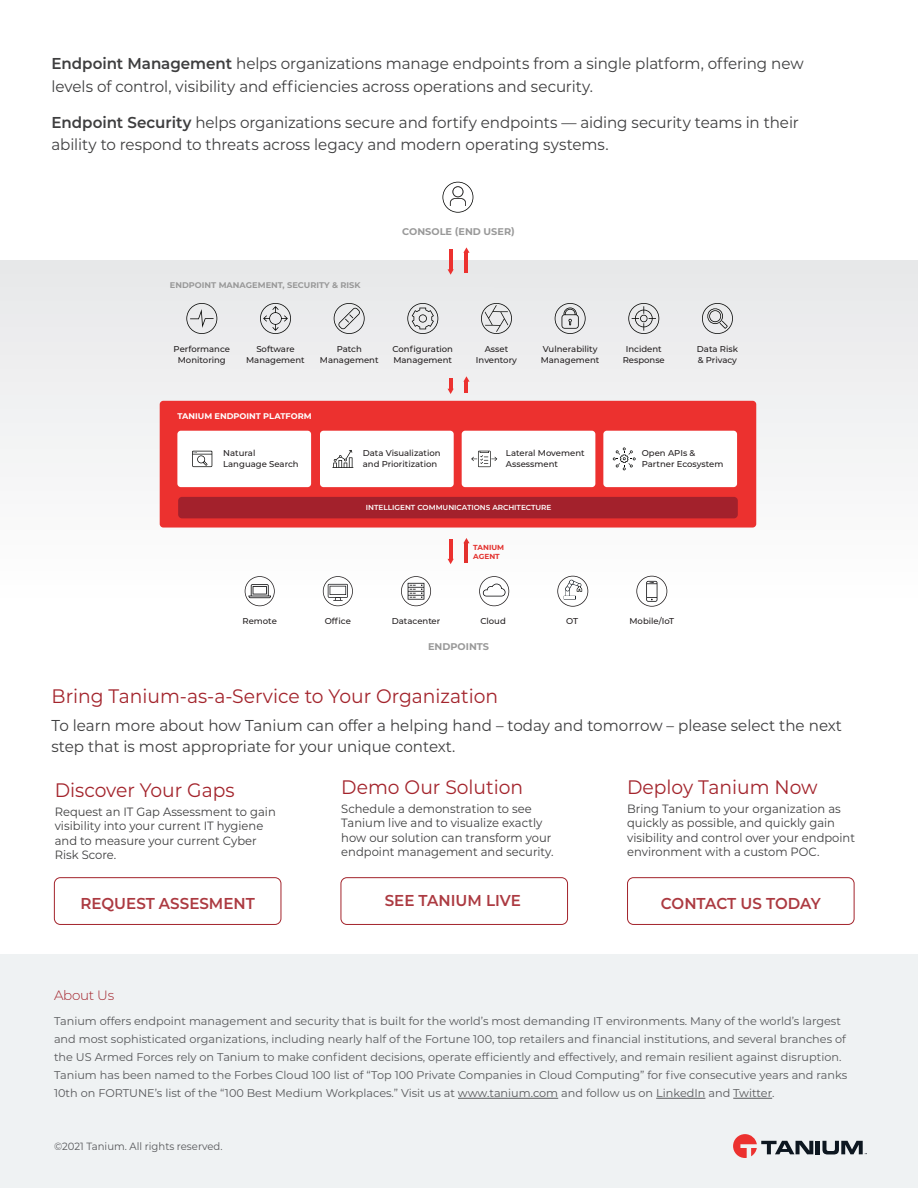
<style>
.page{position:relative;width:918px;height:1188px;background:#fff}
.page>*{position:absolute;margin:0;border:0;box-sizing:border-box;transform-origin:0 0}
.t1{font:19.5px "Montserrat";color:#a3242c;scale:.96 1}
.Body_Text__align_lef{font:15.75px/22.5px "Montserrat";letter-spacing:-.005em;color:#3e3e3f;scale:.96 1}
.C2A_button{font:600 15.75px "Montserrat";color:#ac3a41;scale:.96 1}
.Body_Copy{font:300 13.5px "Montserrat";letter-spacing:-.02em;color:#a3242c}
.t2{font:12px/14.4px "Montserrat";color:#3e3e3f;scale:.96 1}
.Body_Copy-2{font:11.25px/18px "Montserrat";color:#57585a}
.t3{font:10.5px "Montserrat";color:#57585a;scale:.96 1}
.t4{font:700 9.75px "Montserrat";color:#999}
.t5{font:500 8.55px/10.2px "Montserrat";color:#231f20}
.t6{font:700 8.25px "Montserrat";color:#999}
.t7{font:700 8.25px "Montserrat";color:#fff}
.t8{font:600 7.35px "Montserrat";color:#fff}
.t9{font:700 7.35px/8.7px "Montserrat";color:#e3312e}
.s1{font-weight:600}
</style>
<div class="page">
<div style="left:54px;top:877px;width:227px;height:48px;border:1px solid #a3242c;border-radius:6px"></div>
<div style="left:341px;top:877px;width:227px;height:48px;border:1px solid #a3242c;border-radius:6px"></div>
<div style="left:627px;top:877px;width:227px;height:48px;border:1px solid #a3242c;border-radius:6px"></div>
<div style="left:0;top:955px;width:918px;height:233px;background:#eff2f3"></div>
<svg style="left:733px;top:1134px;width:80px;height:24px"></svg>
<hr style="left:816px;top:1141px;width:4px;height:13px;background:#0d1720">
<svg style="left:822px;top:1141px;width:45px;height:13px"></svg>
<hr style="left:458px;top:1098px;width:100px;height:1px;background:#57585a">
<hr style="left:656px;top:1098px;width:49px;height:1px;background:#57585a">
<hr style="left:733px;top:1098px;width:39px;height:1px;background:#57585a">
<img style="left:0;top:261px;width:918px;height:346px">
<svg style="left:463px;top:376px;width:7px;height:16px"></svg>
<svg style="left:448px;top:378px;width:6px;height:16px"></svg>
<hr style="left:465px;top:252px;width:3px;height:21px;background:#ec312f">
<svg style="left:463px;top:247px;width:7px;height:6px"></svg>
<hr style="left:449px;top:249px;width:3px;height:21px;background:#ec312f">
<svg style="left:448px;top:269px;width:6px;height:6px"></svg>
<hr style="left:465px;top:542px;width:3px;height:21px;background:#e3312e">
<svg style="left:463px;top:538px;width:7px;height:5px"></svg>
<hr style="left:449px;top:540px;width:3px;height:20px;background:#ec312f">
<svg style="left:448px;top:559px;width:6px;height:5px"></svg>
<svg style="left:479px;top:576px;width:30px;height:30px"></svg>
<svg style="left:323px;top:576px;width:30px;height:30px"></svg>
<svg style="left:245px;top:576px;width:30px;height:30px"></svg>
<svg style="left:401px;top:576px;width:30px;height:30px"></svg>
<svg style="left:636px;top:576px;width:31px;height:31px"></svg>
<svg style="left:557px;top:576px;width:31px;height:31px"></svg>
<div style="left:160px;top:401px;width:596px;height:127px;background:#ec312f;border-radius:4px"></div>
<div style="left:178px;top:497px;width:560px;height:21px;background:#a3212c;border-radius:4px"></div>
<div style="left:177px;top:431px;width:134px;height:56px;background:#fff;border-radius:3px"></div>
<div style="left:320px;top:431px;width:134px;height:56px;background:#fff;border-radius:3px"></div>
<svg style="left:332px;top:450px;width:21px;height:18px"></svg>
<svg style="left:192px;top:451px;width:20px;height:16px"></svg>
<svg style="left:186px;top:303px;width:31px;height:31px"></svg>
<svg style="left:260px;top:303px;width:31px;height:31px"></svg>
<svg style="left:334px;top:303px;width:31px;height:31px"></svg>
<svg style="left:407px;top:303px;width:31px;height:31px"></svg>
<svg style="left:481px;top:303px;width:31px;height:31px"></svg>
<svg style="left:555px;top:303px;width:31px;height:31px"></svg>
<svg style="left:628px;top:303px;width:31px;height:31px"></svg>
<svg style="left:702px;top:303px;width:31px;height:31px"></svg>
<div style="left:603px;top:431px;width:134px;height:56px;background:#fff;border-radius:3px"></div>
<svg style="left:613px;top:447px;width:23px;height:23px"></svg>
<div style="left:462px;top:431px;width:133px;height:56px;background:#fff;border-radius:3px"></div>
<svg style="left:471px;top:451px;width:26px;height:16px"></svg>
<svg style="left:442px;top:182px;width:31px;height:31px"></svg>
<p class="Body_Text__align_lef" style="left:52px;top:52px;width:785px"><span class="s1">Endpoint Management</span> helps organizations manage endpoints from a single platform, offering new levels of control, visibility and efficiencies across operations and security.</p>
<p class="Body_Text__align_lef" style="left:52px;top:110px;width:780px"><span class="s1">Endpoint Security</span> helps organizations secure and fortify endpoints — aiding security teams in their ability to respond to threats across legacy and modern operating systems.</p>
<p class="t6" style="left:170px;top:279px;width:192px">ENDPOINT MANAGEMENT, SECURITY &amp; RISK</p>
<p class="t4" style="left:402px;top:225px;width:114px">CONSOLE (END USER)</p>
<p class="t5" style="left:246px;top:344px;width:60px;text-align:center">Software<br>Management</p>
<p class="t5" style="left:320px;top:344px;width:60px;text-align:center">Patch<br>Management</p>
<p class="t5" style="left:541px;top:344px;width:60px">Vulnerability<br>Management</p>
<p class="t5" style="left:393px;top:344px;width:62px">Configuration<br>Management</p>
<p class="t5" style="left:697px;top:344px;width:43px">Data Risk &amp; Privacy</p>
<p class="t5" style="left:623px;top:344px;width:44px;text-align:center">Incident<br>Response</p>
<p class="t5" style="left:174px;top:344px;width:58px;text-align:center">Performance<br>Monitoring</p>
<p class="t5" style="left:476px;top:344px;width:43px;text-align:center">Asset<br>Inventory</p>
<p class="t7" style="left:177px;top:410px;width:136px">TANIUM ENDPOINT PLATFORM</p>
<p class="t5" style="left:223px;top:448px;width:77px">Natural<br>Language Search</p>
<p class="t5" style="left:363px;top:448px;width:79px">Data Visualization and Prioritization</p>
<p class="t8" style="left:366px;top:503px;width:187px">INTELLIGENT COMMUNICATIONS ARCHITECTURE</p>
<p class="t5" style="left:506px;top:448px;width:80px">Lateral Movement<br>Assessment</p>
<p class="t9" style="left:473px;top:543px;width:32px">TANIUM<br>AGENT</p>
<p class="t5" style="left:642px;top:448px;width:83px">Open APIs &amp;<br>Partner Ecosystem</p>
<p class="t5" style="left:243px;top:615px;width:36px">Remote</p>
<p class="t5" style="left:325px;top:615px;width:28px">Office</p>
<p class="t5" style="left:392px;top:615px;width:50px">Datacenter</p>
<p class="t5" style="left:566px;top:615px;width:14px">OT</p>
<p class="t5" style="left:630px;top:615px;width:46px">Mobile/IoT</p>
<p class="t4" style="left:428px;top:639px;width:62px">ENDPOINTS</p>
<p class="t5" style="left:480px;top:615px;width:27px">Cloud</p>
<p class="t1" style="left:52px;top:682px;width:467px">Bring Tanium-as-a-Service to Your Organization</p>
<p class="Body_Text__align_lef" style="left:52px;top:714px;width:825px;line-height:21px">To learn more about how Tanium can offer a helping hand – today and tomorrow – please select the next step that is most appropriate for your unique context.</p>
<p class="t1" style="left:55px;top:777px;width:189px">Discover Your Gaps</p>
<p class="t2" style="left:55px;top:804px;width:232px">Request an IT Gap Assessment to gain visibility into your current IT hygiene and to measure your current Cyber<br>Risk Score.</p>
<p class="t1" style="left:627px;top:774px;width:200px">Deploy Tanium Now</p>
<p class="t2" style="left:627px;top:801px;width:239px">Bring Tanium to your organization as quickly as possible, and quickly gain visibility and control over your endpoint environment with a custom POC.</p>
<p class="t1" style="left:341px;top:774px;width:191px">Demo Our Solution</p>
<p class="t2" style="left:341px;top:801px;width:223px">Schedule a demonstration to see Tanium live and to visualize exactly how our solution can transform your endpoint management and security.</p>
<p class="C2A_button" style="left:80px;top:892px;width:183px">REQUEST ASSESMENT</p>
<p class="C2A_button" style="left:385px;top:890px;width:143px">SEE TANIUM LIVE</p>
<p class="C2A_button" style="left:661px;top:892px;width:168px">CONTACT US TODAY</p>
<p class="Body_Copy" style="left:54px;top:986px;width:62px">About Us</p>
<p class="Body_Copy-2" style="left:54px;top:1012px;width:795px">Tanium offers endpoint management and security that is built for the world’s most demanding IT environments. Many of the world’s largest and most sophisticated organizations, including nearly half of the Fortune 100, top retailers and financial institutions, and several branches of the US Armed Forces rely on Tanium to make confident decisions, operate efficiently and effectively, and remain resilient against disruption.<br>Tanium has been named to the Forbes Cloud 100 list of “Top 100 Private Companies in Cloud Computing” for five consecutive years and ranks 10th on FORTUNE’s list of the “100 Best Medium Workplaces.” Visit us at www.tanium.com and follow us on LinkedIn and Twitter.</p>
<p class="t3" style="left:54px;top:1139px;width:177px">©2021 Tanium. All rights reserved.</p>
<p class="t2" style="left:47px;top:1142px;width:202px">©2021 Tanium. All rights reserved.</p>
</div>
